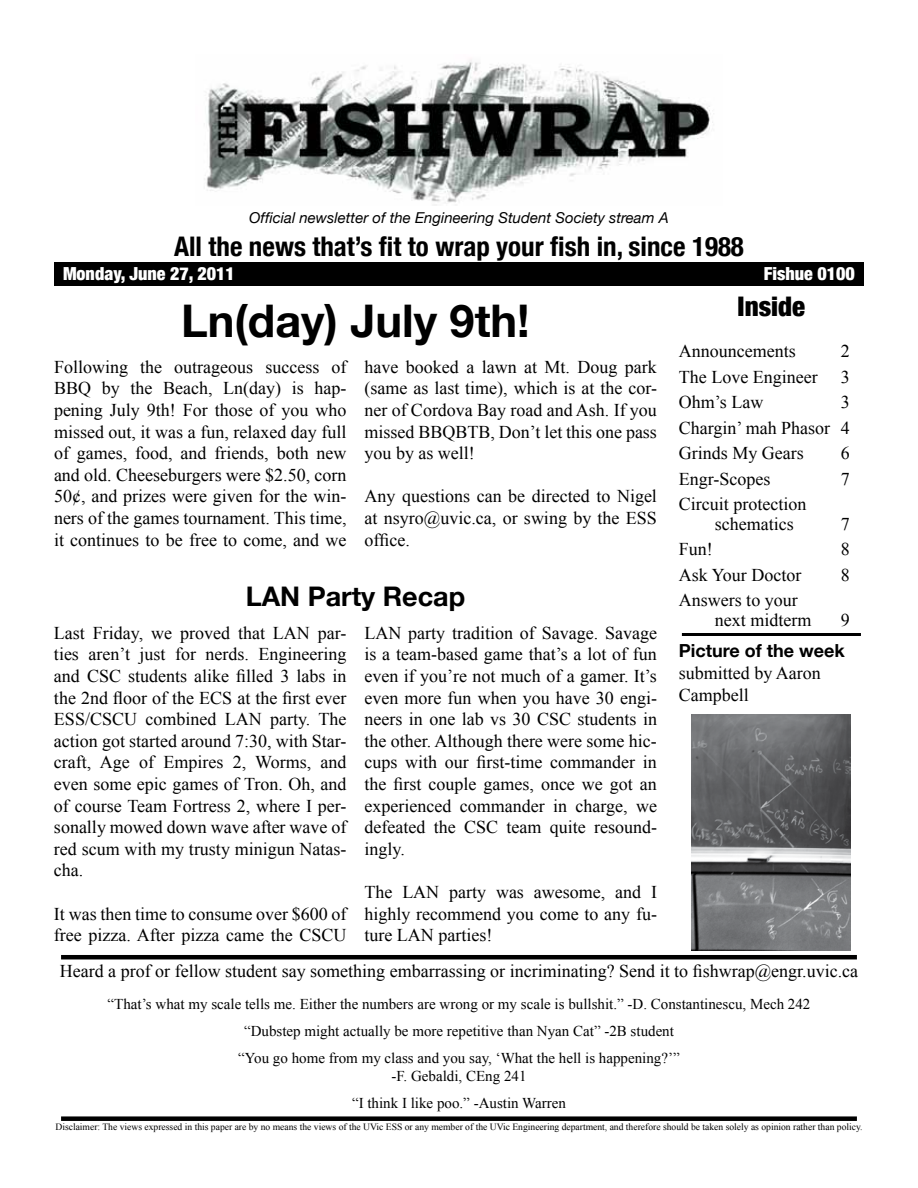
<style>
.page{position:relative;width:918px;height:1188px;background:#fff}
.page>*{position:absolute;margin:0;border:0;box-sizing:border-box;transform-origin:0 0}
.t1{font:700 45px "Helvetica Neue";color:#000}
.t2{font:700 condensed 27px "Helvetica Neue";color:#000}
.t3{font:700 27px "Helvetica Neue";color:#000}
.t4{font:900 condensed 27px "Helvetica Neue";color:#000}
.t5{font:18px/21.6px "Times New Roman";color:#000;text-align:justify}
.t6{font:900 condensed 18px "Helvetica Neue";color:#fff}
.t7{font:700 18px "Helvetica Neue";color:#000}
.t8{font:15px/27px "Times New Roman";color:#000;text-align:center}
.t9{font:italic 15px "Helvetica Neue";color:#000}
.t10{font:9.6px "Times New Roman";color:#000}
</style>
<div class="page">
<div style="left:61px;top:1116px;width:796px;height:5px;background:#000"></div>
<hr style="left:682px;top:633px;width:179px;height:3px;background:#000">
<img style="left:692px;top:715px;width:159px;height:236px">
<img style="left:204px;top:60px;width:509px;height:145px">
<hr style="left:61px;top:955px;width:796px;height:4px;background:#000">
<div style="left:54px;top:262px;width:810px;height:24px;background:#000"></div>
<p class="t9" style="left:249px;top:209px;width:421px">Official newsletter of the Engineering Student Society stream A</p>
<h2 class="t2" style="left:174px;top:230px;width:571px">All the news that’s fit to wrap your fish in, since 1988</h2>
<p class="t6" style="left:63px;top:262px;width:173px">Monday, June 27, 2011</p>
<p class="t6" style="left:764px;top:262px;width:93px">Fishue 0100</p>
<h1 class="t1" style="left:181px;top:293px;width:350px">Ln(day) July 9th!</h1>
<p class="t5" style="left:54px;top:356px;width:294px">Following the outrageous success of BBQ by the Beach, Ln(day) is hap&shy;pening July 9th! For those of you who missed out, it was a fun, relaxed day full of games, food, and friends, both new and old. Cheeseburgers were $2.50, corn 50¢, and prizes were given for the win&shy;ners of the games tournament. This time, it continues to be free to come, and we</p>
<p class="t5" style="left:365px;top:356px;width:294px">have booked a lawn at Mt. Doug park (same as last time), which is at the cor&shy;ner of Cordova Bay road and Ash. If you missed BBQBTB, Don’t let this one pass you by as well!</p>
<p class="t5" style="left:365px;top:485px;width:294px">Any questions can be directed to Nigel at nsyro@uvic.ca, or swing by the ESS office.</p>
<h2 class="t3" style="left:246px;top:580px;width:221px">LAN Party Recap</h2>
<p class="t5" style="left:54px;top:622px;width:294px">Last Friday, we proved that LAN par&shy;ties aren’t just for nerds. Engineering and CSC students alike filled 3 labs in the 2nd floor of the ECS at the first ever ESS/CSCU combined LAN party. The action got started around 7:30, with Star&shy;craft, Age of Empires 2, Worms, and even some epic games of Tron. Oh, and of course Team Fortress 2, where I per&shy;sonally mowed down wave after wave of red scum with my trusty minigun Natas&shy;cha.</p>
<p class="t5" style="left:54px;top:903px;width:294px">It was then time to consume over $600 of free pizza. After pizza came the CSCU</p>
<p class="t5" style="left:364px;top:622px;width:294px">LAN party tradition of Savage. Savage is a team-based game that’s a lot of fun even if you’re not much of a gamer. It’s even more fun when you have 30 engi&shy;neers in one lab vs 30 CSC students in the other. Although there were some hic&shy;cups with our first-time commander in the first couple games, once we got an experienced commander in charge, we defeated the CSC team quite resound&shy;ingly.</p>
<p class="t5" style="left:364px;top:881px;width:294px">The LAN party was awesome, and I highly recommend you come to any fu&shy;ture LAN parties!</p>
<h2 class="t4" style="left:738px;top:290px;width:69px">Inside</h2>
<p class="t5" style="left:679px;top:340px;width:118px">Announcements</p>
<p class="t5" style="left:841px;top:340px;width:10px">2</p>
<p class="t5" style="left:679px;top:366px;width:140px">The Love Engineer</p>
<p class="t5" style="left:841px;top:366px;width:10px">3</p>
<p class="t5" style="left:679px;top:391px;width:86px">Ohm’s Law</p>
<p class="t5" style="left:679px;top:389px;width:172px;line-height:25.5px;text-indent:162px">3<br>Chargin’ mah Phasor 4<br>Grinds My Gears</p>
<p class="t5" style="left:841px;top:442px;width:10px">6</p>
<p class="t5" style="left:679px;top:468px;width:93px">Engr-Scopes</p>
<p class="t5" style="left:841px;top:468px;width:10px">7</p>
<p class="t5" style="left:715px;top:494px;width:93px;line-height:19.5px;text-indent:-36px">Circuit protection schematics</p>
<p class="t5" style="left:841px;top:513px;width:10px">7</p>
<p class="t5" style="left:679px;top:538px;width:36px">Fun!</p>
<p class="t5" style="left:841px;top:538px;width:10px">8</p>
<p class="t5" style="left:679px;top:564px;width:124px">Ask Your Doctor</p>
<p class="t5" style="left:841px;top:564px;width:10px">8</p>
<p class="t5" style="left:715px;top:590px;width:98px;line-height:19.5px;text-indent:-36px">Answers to your next midterm</p>
<p class="t5" style="left:841px;top:609px;width:10px">9</p>
<p class="t7" style="left:679px;top:640px;width:167px">Picture of the week</p>
<p class="t5" style="left:679px;top:662px;width:143px">submitted by Aaron<br>Campbell</p>
<p class="t5" style="left:60px;top:960px;width:800px">Heard a prof or fellow student say something embarrassing or incriminating? Send it to fishwrap@engr.uvic.ca</p>
<p class="t8" style="left:108px;top:990px;width:704px">“That’s what my scale tells me. Either the numbers are wrong or my scale is bullshit.” -D. Constantinescu, Mech 242 “Dubstep might actually be more repetitive than Nyan Cat” -2B student<br>“You go home from my class and you say, ‘What the hell is happening?’”</p>
<p class="t8" style="left:352px;top:1062px;width:215px">-F. Gebaldi, CEng 241<br>“I think I like poo.” -Austin Warren</p>
<p class="t10" style="left:55px;top:1120px;width:809px">Disclaimer: The views expressed in this paper are by no means the views of the UVic ESS or any member of the UVic Engineering department, and therefore should be taken solely as opinion rather than policy.</p>
</div>
